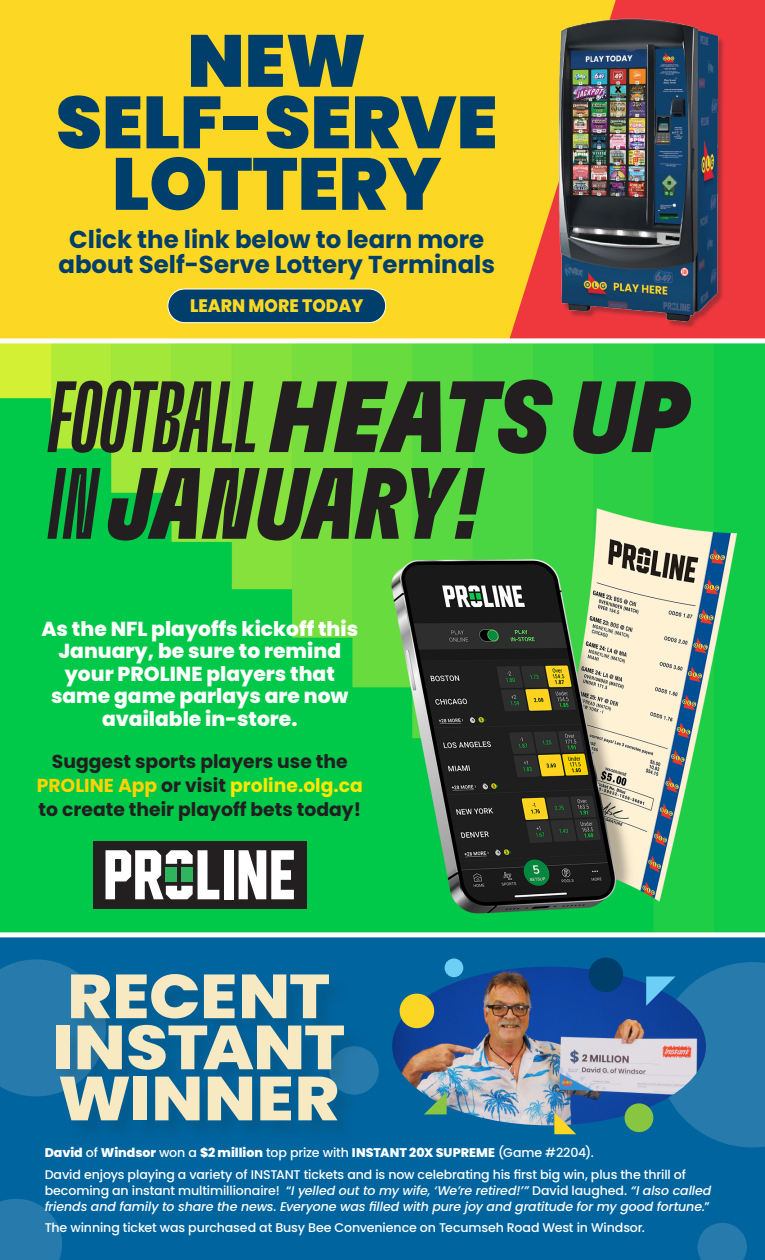
<style>
.page{position:relative;width:765px;height:1260px;background:#fff}
.page>*{position:absolute;margin:0;border:0;box-sizing:border-box;transform-origin:0 0}
.t1{font:italic 500 101px/86.8px "GT Flexa X Compressed";color:#231f20}
.t2{font:900 73.5px/61.5px "Poppins";color:#003e6b;text-align:center}
.t3{font:800 62px/51.1px "Poppins";color:#f7e9c2;scale:1.09 1}
.t4{font:700 24.38px/24.8px "Poppins";color:#003e6b;text-align:center}
.t5{font:800 20.25px/22.5px "Poppins";color:#fff;text-align:center}
.t6{font:700 18.75px/23.8px "Poppins";color:#231f20;text-align:center}
.t7{font:800 18px "Poppins";color:#fcd824;scale:.95 1}
.t8{font:500 12.62px/16px "Poppins";letter-spacing:-.01em;color:#fff}
.t9{font:800 12.62px "Poppins";color:#fff}
.s1{font-family:"GT Flexa";font-weight:900;font-stretch:condensed}
.s2{font-family:"GT Flexa";font-weight:900;font-stretch:extra-condensed}
.s3{color:#ffd300}
.s4{color:#ffe700}
.s5{font-weight:500}
.s6{font-style:italic}
</style>
<div class="page">
<div style="left:0;top:938px;width:765px;height:322px;background:#00649e"></div>
<svg style="left:0;top:1199px;width:62px;height:61px;background:#2178aa"></svg>
<div style="left:0;top:959px;width:79px;height:137px;background:#267bac"></div>
<div style="left:329px;top:1046px;width:50px;height:49px;background:#267bac;border-radius:50%"></div>
<img style="left:392px;top:967px;width:254px;height:158px">
<svg style="left:698px;top:1223px;width:49px;height:37px;background:#2077a9"></svg>
<img style="left:0;top:343px;width:765px;height:589px">
<div style="left:0;top:0;width:765px;height:339px;background:#fcd824"></div>
<div style="left:510px;top:0;width:255px;height:338px;background:#ef373e"></div>
<div style="left:93px;top:841px;width:213px;height:68px;background:#231f20"></div>
<svg style="left:106px;top:850px;width:113px;height:49px"></svg>
<div style="left:224px;top:850px;width:10px;height:49px;background:#fff"></div>
<svg style="left:239px;top:850px;width:55px;height:49px"></svg>
<div style="left:168px;top:289px;width:218px;height:34px;background:#003e6b;border-radius:17px"></div>
<div style="left:167px;top:289px;width:219px;height:34px;border:1px solid #fff;border-radius:17px"></div>
<img style="left:510px;top:0;width:234px;height:330px">
<div style="left:55px;top:974px;width:311px;height:169px;background:#231f20;opacity:.14"></div>
<div style="left:400px;top:994px;width:34px;height:34px;background:#fcd624;border-radius:50%"></div>
<div style="left:589px;top:958px;width:34px;height:34px;background:#003e6b;border-radius:50%"></div>
<div style="left:625px;top:1103px;width:28px;height:29px;background:#88c540;border-radius:50%"></div>
<div style="left:445px;top:959px;width:18px;height:18px;background:#6ecff6;border-radius:50%"></div>
<svg style="left:646px;top:962px;width:119px;height:186px"></svg>
<svg style="left:424px;top:1092px;width:23px;height:22px"></svg>
<svg style="left:554px;top:1112px;width:22px;height:22px"></svg>
<div style="left:0;top:338px;width:765px;height:5px;background:#fff"></div>
<p class="t2" style="left:56px;top:31px;width:443px">NEW<br>SELF-SERVE<br>LOTTERY</p>
<p class="t4" style="left:58px;top:227px;width:438px">Click the link below to learn more about Self-Serve Lottery Terminals</p>
<p class="t7" style="left:190px;top:295px;width:184px">LEARN MORE TODAY</p>
<p class="t1" style="left:48px;top:372px;width:642px">FOOTBALL <span class="s1">HEATS UP<br></span>IN <span class="s2">JANUARY!</span></p>
<p class="t5" style="left:41px;top:618px;width:318px">As the NFL playoffs kickoff this<br>January, be sure to remind your PROLINE players that same game parlays are now available in-store.</p>
<p class="t6" style="left:37px;top:750px;width:328px">Suggest sports players use the<br><span class="s3">PROLINE App</span> or visit <span class="s4">proline.olg.ca </span>to create their playoff bets today!</p>
<p class="t3" style="left:52px;top:971px;width:270px">RECENT<br>INSTANT<br>WINNER</p>
<p class="t9" style="left:45px;top:1145px;width:551px">David <span class="s5">of</span> Windsor <span class="s5">won a</span> $2 million <span class="s5">top prize with</span> INSTANT 20X SUPREME <span class="s5">(Game #2204).</span></p>
<p class="t8" style="left:45px;top:1166px;width:668px">David enjoys playing a variety of INSTANT tickets and is now celebrating his first big win, plus the thrill of becoming an instant multimillionaire! “<span class="s6">I yelled out to my wife, ‘We’re retired!’”</span> David laughed. <span class="s6">“I also called friends and family to share the news. Everyone was filled with pure joy and gratitude for my good fortune.</span>”</p>
<p class="t8" style="left:45px;top:1220px;width:602px">The winning ticket was purchased at Busy Bee Convenience on Tecumseh Road West in Windsor.</p>
</div>
